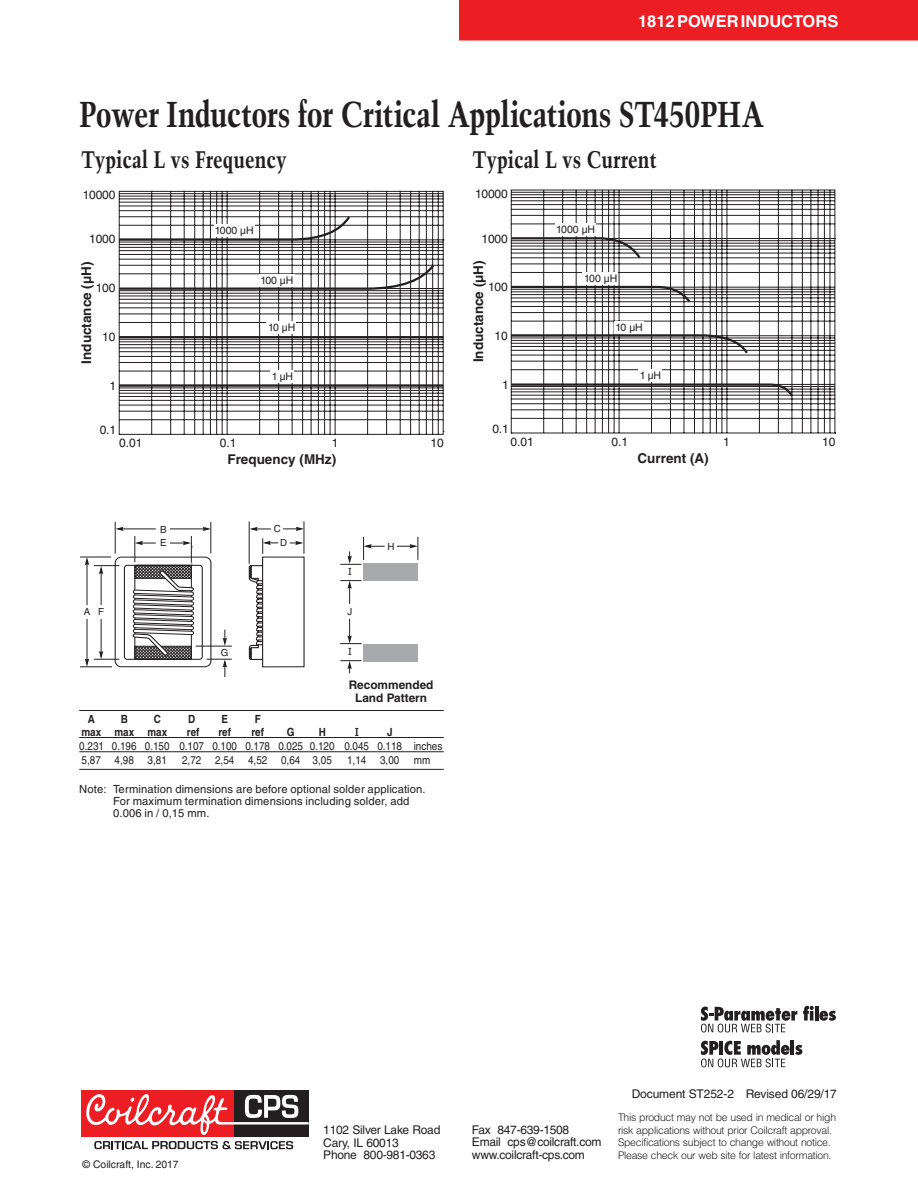
<style>
.page{position:relative;width:918px;height:1188px;background:#fff}
.page>*{position:absolute;margin:0;border:0;box-sizing:border-box;transform-origin:0 0}
.t1{font:700 condensed 36px "Trump Mediaeval";letter-spacing:-.015em;color:#231f20}
.t2{font:700 condensed 24px "Trump Mediaeval";color:#231f20}
.t3{font:700 16.5px "Helvetica";color:#fff}
.t4{font:700 13.5px "Helvetica";color:#231f20}
.t5{font:12px/12.5px "Helvetica";letter-spacing:-.02em;color:#231f20}
.t6{font:700 11.85px/12.1px "Helvetica";color:#231f20;text-align:center}
.t7{font:11.25px/12px "Helvetica";letter-spacing:.01em;color:#231f20}
.t8{font:11.25px/14.2px "Helvetica";letter-spacing:.01em;color:#231f20;scale:.88 1}
.t9{font:700 11.25px "Helvetica";color:#231f20;scale:.88 1}
.t10{font:700 11.25px "Glypha";color:#231f20;scale:.88 1}
.t11{font:300 10.5px/12.5px "Helvetica";letter-spacing:-.03em;color:#231f20}
.t12{font:10.5px "Helvetica";color:#231f20}
.t13{font:9.75px/14px "Helvetica";color:#231f20}
.t14{font:9.75px "Tahoma";color:#231f20}
</style>
<div class="page">
<div style="left:459px;top:0;width:459px;height:40px;background:#ed1d24"></div>
<div style="left:234px;top:1090px;width:75px;height:47px;background:#231f20"></div>
<div style="left:81px;top:1090px;width:153px;height:47px;background:#ed1d24"></div>
<svg style="left:86px;top:1094px;width:223px;height:41px"></svg>
<svg style="left:94px;top:1141px;width:199px;height:8px"></svg>
<svg style="left:511px;top:189px;width:325px;height:245px"></svg>
<svg style="left:510px;top:236px;width:285px;height:163px"></svg>
<div style="left:638px;top:369px;width:24px;height:12px;background:#fff"></div>
<div style="left:583px;top:272px;width:35px;height:13px;background:#fff"></div>
<div style="left:614px;top:321px;width:30px;height:13px;background:#fff"></div>
<div style="left:555px;top:223px;width:41px;height:13px;background:#fff"></div>
<svg style="left:118px;top:191px;width:326px;height:244px"></svg>
<svg style="left:118px;top:214px;width:327px;height:174px"></svg>
<div style="left:259px;top:274px;width:35px;height:13px;background:#fff"></div>
<div style="left:267px;top:322px;width:29px;height:12px;background:#fff"></div>
<div style="left:270px;top:370px;width:24px;height:13px;background:#fff"></div>
<div style="left:214px;top:225px;width:40px;height:12px;background:#fff"></div>
<hr style="left:79px;top:710px;width:365px;height:1px;background:#231f20">
<hr style="left:79px;top:737px;width:365px;height:1px;background:#231f20">
<hr style="left:79px;top:751px;width:365px;height:1px;background:#231f20">
<hr style="left:79px;top:769px;width:365px;height:1px;background:#231f20">
<hr style="left:115px;top:522px;width:1px;height:32px;background:#231f20">
<hr style="left:210px;top:522px;width:1px;height:32px;background:#231f20">
<hr style="left:118px;top:529px;width:38px;height:1px;background:#231f20">
<svg style="left:115px;top:527px;width:9px;height:4px"></svg>
<hr style="left:170px;top:529px;width:38px;height:1px;background:#231f20">
<svg style="left:203px;top:527px;width:8px;height:4px"></svg>
<hr style="left:80px;top:557px;width:31px;height:1px;background:#231f20">
<hr style="left:87px;top:560px;width:1px;height:45px;background:#231f20">
<hr style="left:87px;top:619px;width:1px;height:45px;background:#231f20">
<div style="left:115px;top:557px;width:96px;height:110px;border:1px solid #231f20;border-radius:6px"></div>
<svg style="left:290px;top:541px;width:13px;height:4px"></svg>
<svg style="left:262px;top:538px;width:16px;height:16px"></svg>
<hr style="left:304px;top:521px;width:1px;height:33px;background:#231f20">
<hr style="left:249px;top:521px;width:1px;height:43px;background:#231f20">
<svg style="left:250px;top:527px;width:21px;height:4px"></svg>
<svg style="left:283px;top:527px;width:21px;height:4px"></svg>
<div style="left:124px;top:565px;width:79px;height:95px;border:1px solid #231f20;border-radius:3px"></div>
<svg style="left:207px;top:659px;width:25px;height:18px"></svg>
<svg style="left:223px;top:630px;width:4px;height:16px"></svg>
<hr style="left:101px;top:619px;width:1px;height:38px;background:#231f20">
<svg style="left:85px;top:651px;width:34px;height:16px"></svg>
<hr style="left:101px;top:569px;width:1px;height:36px;background:#231f20">
<svg style="left:85px;top:557px;width:34px;height:17px"></svg>
<hr style="left:80px;top:666px;width:32px;height:1px;background:#231f20">
<hr style="left:196px;top:646px;width:36px;height:1px;background:#231f20">
<svg style="left:131px;top:536px;width:65px;height:124px"></svg>
<svg style="left:248px;top:565px;width:14px;height:95px"></svg>
<div style="left:364px;top:563px;width:54px;height:18px;background:#a7a9ac"></div>
<div style="left:364px;top:644px;width:54px;height:17px;background:#a7a9ac"></div>
<svg style="left:340px;top:580px;width:21px;height:24px"></svg>
<svg style="left:340px;top:619px;width:22px;height:25px"></svg>
<svg style="left:340px;top:660px;width:21px;height:13px"></svg>
<svg style="left:340px;top:537px;width:45px;height:28px"></svg>
<svg style="left:397px;top:537px;width:22px;height:23px"></svg>
<div style="left:262px;top:557px;width:43px;height:110px;border:1px solid #231f20"></div>
<svg style="left:803px;top:1006px;width:33px;height:15px"></svg>
<svg style="left:701px;top:1007px;width:96px;height:26px"></svg>
<svg style="left:701px;top:1040px;width:101px;height:27px"></svg>
<h3 class="t3" style="left:638px;top:11px;width:202px">1812 POWER INDUCTORS</h3>
<h1 class="t1" style="left:79px;top:91px;width:686px">Power Inductors for Critical Applications ST450PHA</h1>
<h2 class="t2" style="left:81px;top:144px;width:207px">Typical L vs Frequency</h2>
<h2 class="t2" style="left:472px;top:144px;width:186px">Typical L vs Current</h2>
<p class="t5" style="left:83px;top:188px;width:34px">10000</p>
<p class="t5" style="left:89px;top:232px;width:28px">1000</p>
<p class="t4" style="left:78px;top:364px;width:104px;rotate:-90deg">Inductance (µH)</p>
<p class="t5" style="left:96px;top:281px;width:21px">100</p>
<p class="t5" style="left:102px;top:330px;width:15px">10</p>
<p class="t5" style="left:109px;top:379px;width:8px">1</p>
<p class="t5" style="left:100px;top:423px;width:18px">0.1</p>
<p class="t12" style="left:215px;top:224px;width:40px">1000 µH</p>
<p class="t12" style="left:260px;top:274px;width:35px">100 µH</p>
<p class="t12" style="left:268px;top:321px;width:29px">10 µH</p>
<p class="t12" style="left:272px;top:370px;width:23px">1µH</p>
<p class="t5" style="left:119px;top:437px;width:25px">0.01</p>
<p class="t5" style="left:220px;top:437px;width:18px">0.1</p>
<p class="t5" style="left:332px;top:436px;width:8px">1</p>
<p class="t5" style="left:431px;top:436px;width:15px">10</p>
<p class="t4" style="left:227px;top:451px;width:110px">Frequency (MHz)</p>
<p class="t13" style="left:84px;top:605px;width:8px">A</p>
<p class="t13" style="left:98px;top:605px;width:7px">F</p>
<p class="t13" style="left:160px;top:522px;width:8px">B<br>E</p>
<p class="t13" style="left:221px;top:646px;width:9px">G</p>
<p class="t13" style="left:280px;top:522px;width:9px;text-indent:-7px">C<br>D</p>
<p class="t14" style="left:348px;top:566px;width:5px">I</p>
<p class="t13" style="left:348px;top:604px;width:6px">J</p>
<p class="t13" style="left:388px;top:540px;width:9px">H</p>
<p class="t14" style="left:348px;top:646px;width:5px">I</p>
<p class="t6" style="left:349px;top:679px;width:86px">Recommended<br>Land Pattern</p>
<p class="t9" style="left:88px;top:712px;width:10px">A</p>
<p class="t9" style="left:121px;top:712px;width:10px">B</p>
<p class="t9" style="left:154px;top:712px;width:10px">C</p>
<p class="t9" style="left:188px;top:712px;width:10px">D</p>
<p class="t9" style="left:221px;top:712px;width:9px">E</p>
<p class="t9" style="left:255px;top:712px;width:8px">F</p>
<p class="t9" style="left:81px;top:725px;width:99px">max max max</p>
<p class="t9" style="left:187px;top:725px;width:16px">ref</p>
<p class="t9" style="left:218px;top:725px;width:16px">ref</p>
<p class="t9" style="left:251px;top:725px;width:16px">ref</p>
<p class="t9" style="left:287px;top:725px;width:10px">G</p>
<p class="t9" style="left:319px;top:725px;width:10px">H</p>
<p class="t10" style="left:355px;top:725px;width:5px">I</p>
<p class="t9" style="left:387px;top:725px;width:8px">J</p>
<p class="t8" style="left:79px;top:739px;width:414px">0.231 0.196 0.150 0.107 0.100 0.178 0.025 0.120 0.045 0.118 inches<br>5,87 4,98 3,81</p>
<p class="t8" style="left:182px;top:753px;width:172px">2,72 2,54 4,52 0,64 3,05</p>
<p class="t8" style="left:347px;top:753px;width:61px">1,14 3,00</p>
<p class="t8" style="left:414px;top:753px;width:20px">mm</p>
<p class="t7" style="left:113px;top:783px;width:314px;text-indent:-34px">Note: Termination dimensions are before optional solder application.<br>For maximum termination dimensions including solder, add<br>0.006 in / 0,15 mm.</p>
<p class="t5" style="left:475px;top:187px;width:34px">10000</p>
<p class="t5" style="left:482px;top:232px;width:28px">1000</p>
<p class="t4" style="left:470px;top:362px;width:104px;rotate:-90deg">Inductance (µH)</p>
<p class="t5" style="left:488px;top:281px;width:21px">100</p>
<p class="t5" style="left:495px;top:329px;width:15px">10</p>
<p class="t5" style="left:502px;top:378px;width:8px">1</p>
<p class="t5" style="left:493px;top:422px;width:18px">0.1</p>
<p class="t12" style="left:556px;top:223px;width:40px">1000 µH</p>
<p class="t12" style="left:584px;top:272px;width:35px">100 µH</p>
<p class="t12" style="left:616px;top:321px;width:29px">10 µH</p>
<p class="t12" style="left:640px;top:369px;width:23px">1µH</p>
<p class="t5" style="left:511px;top:435px;width:25px">0.01</p>
<p class="t5" style="left:611px;top:435px;width:18px">0.1</p>
<p class="t5" style="left:723px;top:435px;width:8px">1</p>
<p class="t5" style="left:822px;top:435px;width:15px">10</p>
<p class="t4" style="left:638px;top:450px;width:73px">Current (A)</p>
<p class="t5" style="left:632px;top:1088px;width:207px">Document ST252-2 Revised 06/29/17</p>
<p class="t12" style="left:83px;top:1158px;width:98px">© Coilcraft, Inc. 2017</p>
<p class="t5" style="left:323px;top:1124px;width:119px">1102 Silver Lake Road<br>Cary, IL 60013<br>Phone 800-981-0363</p>
<p class="t5" style="left:472px;top:1123px;width:131px">Fax 847-639-1508<br>Email cps@coilcraft.com www.coilcraft-cps.com</p>
<p class="t11" style="left:618px;top:1111px;width:220px">This product may not be used in medical or high risk applications without prior Coilcraft approval.<br>Specifications subject to change without notice.<br>Please check our web site for latest information.</p>
</div>
